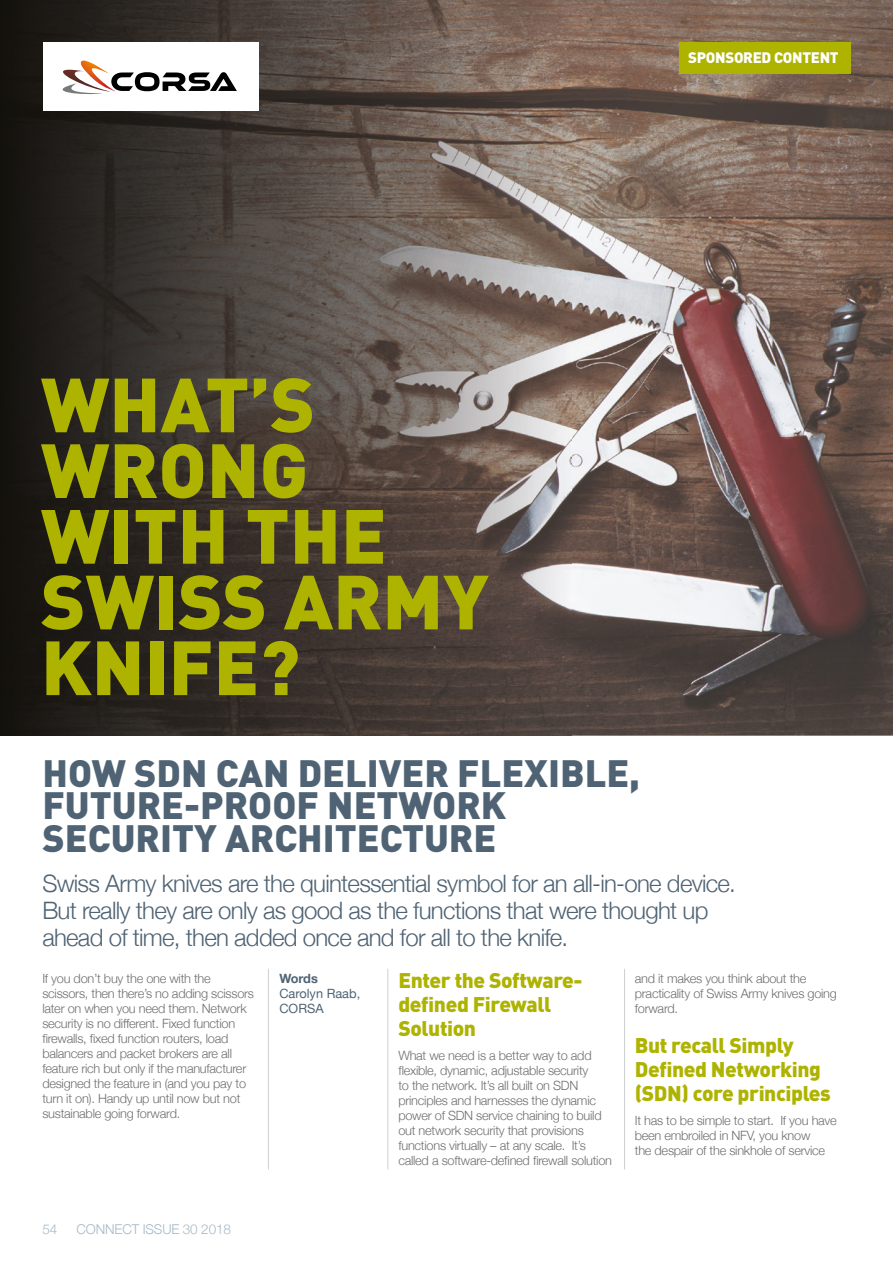
<style>
.page{position:relative;width:893px;height:1263px;background:#fff}
.page>*{position:absolute;margin:0;border:0;box-sizing:border-box;transform-origin:0 0}
.t1{font:900 75.45px/65.7px "DIN";color:#aeb300}
.t2{font:900 37.65px/32.8px "DIN";color:#4f6374}
.t3{font:300 24px/27px "Helvetica Neue";letter-spacing:-.03em;color:#4f6374}
.t4{font:900 21px/24px "DIN";letter-spacing:-.02em;color:#aeb300}
.t5{font:900 15px "DIN";letter-spacing:-.02em;color:#fff}
.t6{font:300 13.5px "Helvetica Neue";letter-spacing:-.01em;color:#a6b8c6}
.t7{font:300 12.75px/15px "Helvetica Neue";letter-spacing:-.02em;color:#706f6f}
.t8{font:12.75px/15px "Helvetica Neue";color:#4f6374}
.t9{font:700 12.75px "Helvetica Neue";letter-spacing:-.01em;color:#4f6374}
</style>
<div class="page">
<img style="left:571px;top:0;width:322px;height:736px">
<img style="left:0;top:0;width:571px;height:736px">
<div style="left:679px;top:43px;width:172px;height:31px;background:#aeb300"></div>
<hr style="left:624px;top:969px;width:1px;height:200px;background:#cdd1d2">
<hr style="left:387px;top:969px;width:1px;height:200px;background:#cdd1d2">
<hr style="left:268px;top:969px;width:1px;height:200px;background:#cdd1d2">
<div style="left:43px;top:43px;width:215px;height:68px;background:#fff"></div>
<svg style="left:40px;top:56px;width:197px;height:40px"></svg>
<p class="t5" style="left:688px;top:48px;width:152px">SPONSORED CONTENT</p>
<h1 class="t1" style="left:41px;top:369px;width:449px">WHAT’S<br>WRONG<br>WITH THE<br>SWISS ARMY<br>KNIFE?</h1>
<h2 class="t2" style="left:43px;top:755px;width:599px">HOW SDN CAN DELIVER FLEXIBLE,<br>FUTURE-PROOF NETWORK<br>SECURITY ARCHITECTURE</h2>
<h3 class="t3" style="left:42px;top:868px;width:695px">Swiss Army knives are the quintessential symbol for an all-in-one device.<br>But really they are only as good as the functions that were thought up ahead of time, then added once and for all to the knife.</h3>
<p class="t7" style="left:42px;top:970px;width:213px">If you don’t buy the one with the scissors, then there’s no adding scissors later on when you need them. Network security is no different. Fixed function firewalls, fixed function routers, load balancers and packet brokers are all feature rich but only if the manufacturer designed the feature in (and you pay to turn it on). Handy up until now but not sustainable going forward.</p>
<p class="t9" style="left:279px;top:968px;width:40px">Words</p>
<h3 class="t4" style="left:398px;top:967px;width:186px">Enter the Software&shy;defined Firewall<br>Solution</h3>
<p class="t7" style="left:398px;top:1047px;width:215px">What we need is a better way to add flexible, dynamic, adjustable security<br>to the network. It’s all built on SDN principles and harnesses the dynamic power of SDN service chaining to build out network security that provisions functions virtually – at any scale. It’s called a software-defined firewall solution</p>
<p class="t7" style="left:635px;top:970px;width:204px">and it makes you think about the practicality of Swiss Army knives going forward.</p>
<h3 class="t4" style="left:635px;top:1032px;width:198px">But recall Simply<br>Defined Networking (SDN) core principles</h3>
<p class="t7" style="left:635px;top:1112px;width:204px">It has to be simple to start. If you have been embroiled in NFV, you know<br>the despair of the sinkhole of service</p>
<p class="t8" style="left:279px;top:987px;width:82px">Carolyn Raab,<br>CORSA</p>
<p class="t6" style="left:43px;top:1218px;width:16px">54</p>
<p class="t6" style="left:77px;top:1218px;width:156px">CONNECT ISSUE 30 2018</p>
</div>
